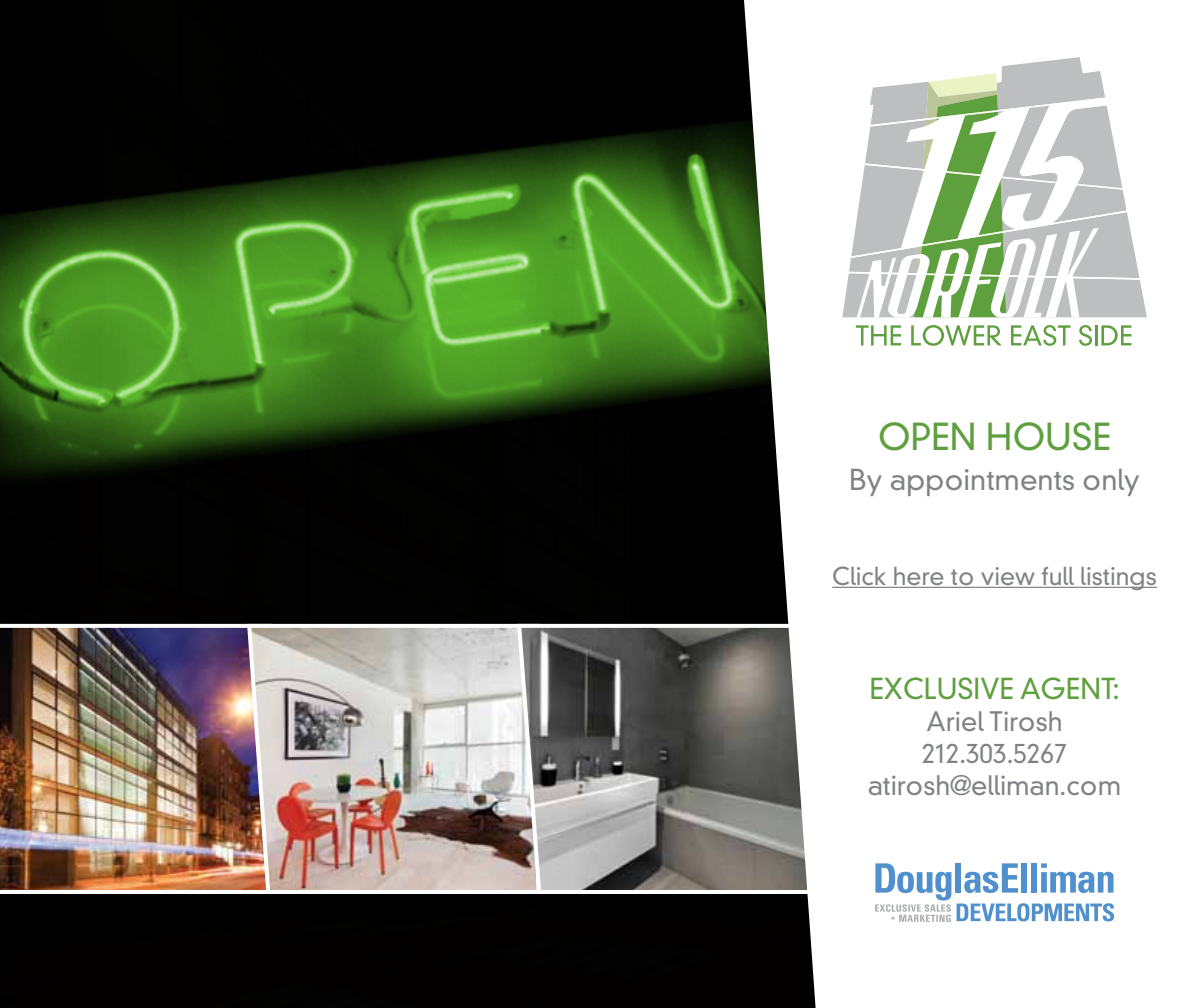
<style>
.page{position:relative;width:1200px;height:1008px;background:#fff}
.page>*{position:absolute;margin:0;border:0;box-sizing:border-box;transform-origin:0 0}
.t1{font:300 36px "DIN Neuzeit Grotesk";color:#5e9f3e}
.t2{font:300 28px "DIN Neuzeit Grotesk";color:#808285}
.t3{font:300 28px "DIN Neuzeit Grotesk";color:#5e9f3e}
.t4{font:300 26px/32px "DIN Neuzeit Grotesk";color:#808285;text-align:center}
.t5{font:300 24px "DIN Neuzeit Grotesk";color:#808285}
</style>
<div class="page">
<img style="left:0;top:0;width:744px;height:1008px">
<div style="left:0;top:627px;width:297px;height:292px;background:#000"></div>
<img style="left:0;top:624px;width:245px;height:270px">
<div style="left:250px;top:627px;width:315px;height:292px;background:#000"></div>
<img style="left:245px;top:622px;width:270px;height:272px">
<div style="left:520px;top:627px;width:315px;height:292px;background:#000"></div>
<svg style="left:515px;top:622px;width:229px;height:272px;background:#777673"></svg>
<svg style="left:744px;top:1px;width:413px;height:1007px"></svg>
<svg style="left:842px;top:57px;width:305px;height:260px"></svg>
<svg style="left:856px;top:325px;width:45px;height:20px"></svg>
<svg style="left:911px;top:325px;width:91px;height:21px"></svg>
<svg style="left:1011px;top:325px;width:59px;height:21px"></svg>
<svg style="left:1079px;top:325px;width:13px;height:21px"></svg>
<hr style="left:1095px;top:325px;width:2px;height:20px;background:#5e9f3e">
<svg style="left:1101px;top:325px;width:30px;height:20px"></svg>
<hr style="left:832px;top:587px;width:325px;height:1px;background:#808285">
<svg style="left:957px;top:903px;width:157px;height:18px"></svg>
<div style="left:955px;top:863px;width:6px;height:30px;background:#5091cd"></div>
<svg style="left:964px;top:863px;width:54px;height:30px"></svg>
<div style="left:1021px;top:863px;width:6px;height:30px;background:#5091cd"></div>
<div style="left:1031px;top:863px;width:6px;height:30px;background:#5091cd"></div>
<svg style="left:1041px;top:863px;width:72px;height:30px"></svg>
<svg style="left:875px;top:863px;width:76px;height:59px"></svg>
<h1 class="t1" style="left:878px;top:416px;width:230px">Open House</h1>
<p class="t2" style="left:849px;top:463px;width:293px">By appointments only</p>
<p class="t5" style="left:832px;top:562px;width:326px">Click here to view full listings</p>
<p class="t3" style="left:869px;top:672px;width:252px">Exclusive agent:</p>
<p class="t4" style="left:868px;top:705px;width:255px">Ariel Tirosh<br>212.303.5267 atirosh@elliman.com</p>
</div>
